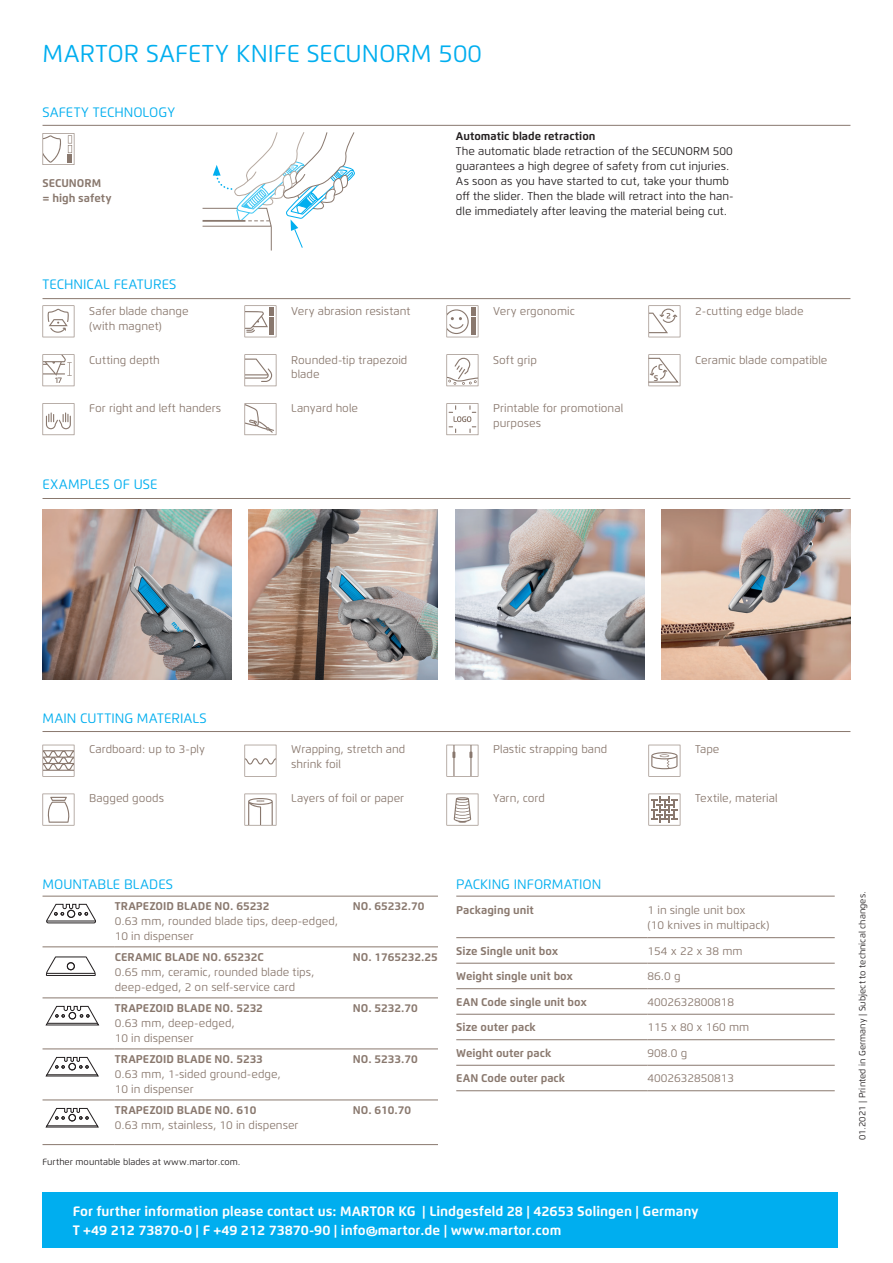
<style>
.page{position:relative;width:893px;height:1263px;background:#fff}
.page>*{position:absolute;margin:0;border:0;box-sizing:border-box;transform-origin:0 0}
.t1{font:24.3px "Flexo";color:#00aeef}
.t2{font:700 13.65px/19.2px "Flexo";color:#fff}
.t3{font:13.65px "Flexo";color:#00aeef}
.t4{font:11.25px/14.9px "Flexo";color:#89786e}
.t5{font:700 11.25px/14.9px "Flexo";color:#89786e}
.t6{font:11.25px/14.9px "Flexo";color:#231f20}
.t7{font:700 11.25px "Flexo";color:#231f20}
.t8{font:9px "Flexo";color:#231f20}
.t9{font:700 8.25px/10.2px "Flexo";color:#89786e;text-align:center}
</style>
<div class="page">
<img style="left:249px;top:509px;width:189px;height:170px">
<img style="left:661px;top:509px;width:189px;height:170px">
<img style="left:43px;top:509px;width:189px;height:170px">
<img style="left:455px;top:509px;width:189px;height:170px">
<svg style="left:43px;top:305px;width:31px;height:32px"></svg>
<svg style="left:244px;top:305px;width:32px;height:32px"></svg>
<svg style="left:446px;top:305px;width:32px;height:32px"></svg>
<svg style="left:648px;top:305px;width:32px;height:32px"></svg>
<svg style="left:43px;top:354px;width:31px;height:32px"></svg>
<svg style="left:244px;top:354px;width:32px;height:32px"></svg>
<svg style="left:446px;top:354px;width:32px;height:32px"></svg>
<svg style="left:648px;top:354px;width:32px;height:32px"></svg>
<svg style="left:43px;top:403px;width:31px;height:32px"></svg>
<svg style="left:244px;top:403px;width:32px;height:32px"></svg>
<svg style="left:446px;top:403px;width:32px;height:32px"></svg>
<svg style="left:43px;top:133px;width:31px;height:32px"></svg>
<svg style="left:203px;top:132px;width:152px;height:118px"></svg>
<hr style="left:203px;top:220px;width:42px;height:2px;background:#89786e">
<hr style="left:43px;top:298px;width:807px;height:1px;background:#89786e">
<hr style="left:43px;top:125px;width:807px;height:1px;background:#89786e">
<hr style="left:43px;top:498px;width:807px;height:1px;background:#89786e">
<hr style="left:43px;top:731px;width:807px;height:1px;background:#89786e">
<hr style="left:456px;top:896px;width:379px;height:1px;background:#89786e">
<hr style="left:648px;top:1090px;width:187px;height:1px;background:#89786e">
<hr style="left:456px;top:1090px;width:192px;height:1px;background:#89786e">
<hr style="left:648px;top:1065px;width:187px;height:1px;background:#89786e">
<hr style="left:456px;top:1065px;width:192px;height:1px;background:#89786e">
<hr style="left:648px;top:1039px;width:187px;height:1px;background:#89786e">
<hr style="left:456px;top:1039px;width:192px;height:1px;background:#89786e">
<hr style="left:648px;top:1014px;width:187px;height:1px;background:#89786e">
<hr style="left:456px;top:1014px;width:192px;height:1px;background:#89786e">
<hr style="left:648px;top:988px;width:187px;height:1px;background:#89786e">
<hr style="left:456px;top:988px;width:192px;height:1px;background:#89786e">
<hr style="left:648px;top:963px;width:187px;height:1px;background:#89786e">
<hr style="left:456px;top:963px;width:192px;height:1px;background:#89786e">
<hr style="left:648px;top:937px;width:187px;height:1px;background:#89786e">
<hr style="left:456px;top:937px;width:192px;height:1px;background:#89786e">
<svg style="left:43px;top:745px;width:31px;height:32px"></svg>
<svg style="left:244px;top:745px;width:32px;height:32px"></svg>
<svg style="left:446px;top:745px;width:32px;height:32px"></svg>
<svg style="left:648px;top:745px;width:32px;height:32px"></svg>
<svg style="left:43px;top:794px;width:31px;height:31px"></svg>
<svg style="left:244px;top:794px;width:32px;height:31px"></svg>
<svg style="left:446px;top:794px;width:32px;height:31px"></svg>
<svg style="left:648px;top:794px;width:32px;height:31px"></svg>
<hr style="left:115px;top:1144px;width:323px;height:1px;background:#89786e">
<hr style="left:43px;top:1144px;width:72px;height:1px;background:#89786e">
<hr style="left:115px;top:1099px;width:323px;height:1px;background:#89786e">
<hr style="left:43px;top:1099px;width:72px;height:1px;background:#89786e">
<hr style="left:115px;top:1048px;width:323px;height:1px;background:#89786e">
<hr style="left:43px;top:1048px;width:72px;height:1px;background:#89786e">
<hr style="left:115px;top:997px;width:323px;height:1px;background:#89786e">
<hr style="left:43px;top:997px;width:72px;height:1px;background:#89786e">
<hr style="left:115px;top:946px;width:323px;height:1px;background:#89786e">
<hr style="left:43px;top:946px;width:72px;height:1px;background:#89786e">
<svg style="left:46px;top:904px;width:50px;height:19px"></svg>
<svg style="left:46px;top:956px;width:50px;height:20px"></svg>
<hr style="left:47px;top:973px;width:48px;height:1px;background:#231f20">
<div style="left:67px;top:962px;width:8px;height:8px;border:1px solid #231f20;border-radius:50%"></div>
<svg style="left:46px;top:1006px;width:53px;height:19px"></svg>
<div style="left:69px;top:1012px;width:7px;height:7px;border:1px solid #231f20;border-radius:50%"></div>
<svg style="left:46px;top:1057px;width:53px;height:19px"></svg>
<div style="left:69px;top:1063px;width:7px;height:7px;border:1px solid #231f20;border-radius:50%"></div>
<hr style="left:47px;top:1074px;width:50px;height:1px;background:#231f20">
<svg style="left:46px;top:1108px;width:53px;height:20px"></svg>
<div style="left:69px;top:1114px;width:7px;height:7px;border:1px solid #231f20;border-radius:50%"></div>
<hr style="left:47px;top:1125px;width:50px;height:1px;background:#231f20">
<hr style="left:43px;top:896px;width:395px;height:1px;background:#89786e">
<div style="left:43px;top:1193px;width:795px;height:55px;background:#00aeef"></div>
<h1 class="t1" style="left:43px;top:38px;width:441px">MARTOR SAFETY KNIFE SECUNORM 500</h1>
<p class="t3" style="left:43px;top:104px;width:134px">SAFETY TECHNOLOGY</p>
<p class="t5" style="left:43px;top:176px;width:71px">SECUNORM<br>= high safety</p>
<p class="t3" style="left:43px;top:276px;width:135px">TECHNICAL FEATURES</p>
<p class="t7" style="left:456px;top:129px;width:141px">Automatic blade retraction</p>
<p class="t6" style="left:456px;top:144px;width:279px">The automatic blade retraction of the SECUNORM 500 guarantees a high degree of safety from cut injuries.<br>As soon as you have started to cut, take your thumb off the slider. Then the blade will retract into the han&shy;dle immediately after leaving the material being cut.</p>
<p class="t4" style="left:89px;top:303px;width:101px">Safer blade change (with magnet)</p>
<p class="t4" style="left:291px;top:303px;width:121px">Very abrasion resistant</p>
<p class="t4" style="left:493px;top:303px;width:83px">Very ergonomic</p>
<p class="t4" style="left:695px;top:303px;width:110px">2-cutting edge blade</p>
<p class="t4" style="left:89px;top:352px;width:72px">Cutting depth</p>
<p class="t4" style="left:291px;top:352px;width:118px">Rounded-tip trapezoid blade</p>
<p class="t4" style="left:493px;top:352px;width:45px">Soft grip</p>
<p class="t4" style="left:695px;top:352px;width:134px">Ceramic blade compatible</p>
<p class="t9" style="left:654px;top:362px;width:11px">C<br>S</p>
<p class="t4" style="left:89px;top:401px;width:133px">For right and left handers</p>
<p class="t4" style="left:291px;top:401px;width:68px">Lanyard hole</p>
<p class="t4" style="left:493px;top:401px;width:131px">Printable for promotional purposes</p>
<p class="t3" style="left:43px;top:476px;width:116px">EXAMPLES OF USE</p>
<p class="t3" style="left:43px;top:710px;width:166px">MAIN CUTTING MATERIALS</p>
<p class="t4" style="left:89px;top:741px;width:117px">Cardboard: up to 3-ply</p>
<p class="t4" style="left:291px;top:741px;width:116px">Wrapping, stretch and shrink foil</p>
<p class="t4" style="left:493px;top:741px;width:116px">Plastic strapping band</p>
<p class="t4" style="left:695px;top:741px;width:26px">Tape</p>
<p class="t4" style="left:89px;top:790px;width:76px">Bagged goods</p>
<p class="t4" style="left:291px;top:790px;width:114px">Layers of foil or paper</p>
<p class="t4" style="left:493px;top:790px;width:53px">Yarn, cord</p>
<p class="t4" style="left:695px;top:790px;width:84px">Textile, material</p>
<p class="t3" style="left:43px;top:876px;width:132px">MOUNTABLE BLADES</p>
<p class="t5" style="left:115px;top:898px;width:156px">TRAPEZOID BLADE NO. 65232</p>
<p class="t5" style="left:353px;top:898px;width:73px">NO. 65232.70</p>
<p class="t4" style="left:115px;top:913px;width:225px">0.63 mm, rounded blade tips, deep-edged,<br>10 in dispenser</p>
<p class="t5" style="left:115px;top:950px;width:151px">CERAMIC BLADE NO. 65232C</p>
<p class="t5" style="left:353px;top:950px;width:86px">NO. 1765232.25</p>
<p class="t4" style="left:115px;top:964px;width:201px">0.65 mm, ceramic, rounded blade tips, deep-edged, 2 on self-service card</p>
<p class="t5" style="left:115px;top:1001px;width:150px">TRAPEZOID BLADE NO. 5232</p>
<p class="t5" style="left:353px;top:1001px;width:66px">NO. 5232.70</p>
<p class="t4" style="left:115px;top:1015px;width:122px">0.63 mm, deep-edged,<br>10 in dispenser</p>
<p class="t5" style="left:115px;top:1052px;width:150px">TRAPEZOID BLADE NO. 5233</p>
<p class="t5" style="left:353px;top:1052px;width:66px">NO. 5233.70</p>
<p class="t4" style="left:115px;top:1067px;width:168px">0.63 mm, 1-sided ground-edge,<br>10 in dispenser</p>
<p class="t5" style="left:115px;top:1103px;width:143px">TRAPEZOID BLADE NO. 610</p>
<p class="t5" style="left:353px;top:1103px;width:60px">NO. 610.70</p>
<p class="t4" style="left:115px;top:1118px;width:185px">0.63 mm, stainless, 10 in dispenser</p>
<p class="t8" style="left:43px;top:1156px;width:199px">Further mountable blades at www.martor.com.</p>
<p class="t3" style="left:456px;top:876px;width:147px">PACKING INFORMATION</p>
<p class="t5" style="left:456px;top:903px;width:79px">Packaging unit</p>
<p class="t4" style="left:648px;top:903px;width:123px">1 in single unit box<br>(10 knives in multipack)</p>
<p class="t5" style="left:456px;top:943px;width:103px">Size Single unit box</p>
<p class="t4" style="left:648px;top:943px;width:97px">154 x 22 x 38 mm</p>
<p class="t5" style="left:456px;top:969px;width:118px">Weight single unit box</p>
<p class="t4" style="left:648px;top:969px;width:35px">86.0 g</p>
<p class="t5" style="left:456px;top:994px;width:132px">EAN Code single unit box</p>
<p class="t4" style="left:648px;top:994px;width:88px">4002632800818</p>
<p class="t5" style="left:456px;top:1020px;width:81px">Size outer pack</p>
<p class="t4" style="left:648px;top:1020px;width:103px">115 x 80 x 160 mm</p>
<p class="t5" style="left:456px;top:1045px;width:97px">Weight outer pack</p>
<p class="t4" style="left:648px;top:1045px;width:41px">908.0 g</p>
<p class="t5" style="left:456px;top:1071px;width:110px">EAN Code outer pack</p>
<p class="t4" style="left:648px;top:1071px;width:88px">4002632850813</p>
<p class="t2" style="left:73px;top:1202px;width:627px">For further information please contact us: MARTOR KG | Lindgesfeld 28 | 42653 Solingen | Germany<br>T +49 212 73870-0 | F +49 212 73870-90 | info@martor.de | www.martor.com</p>
<p class="t8" style="left:857px;top:1140px;width:250px;rotate:-90deg">01.2021 | Printed in Germany | Subject to technical changes.</p>
</div>
